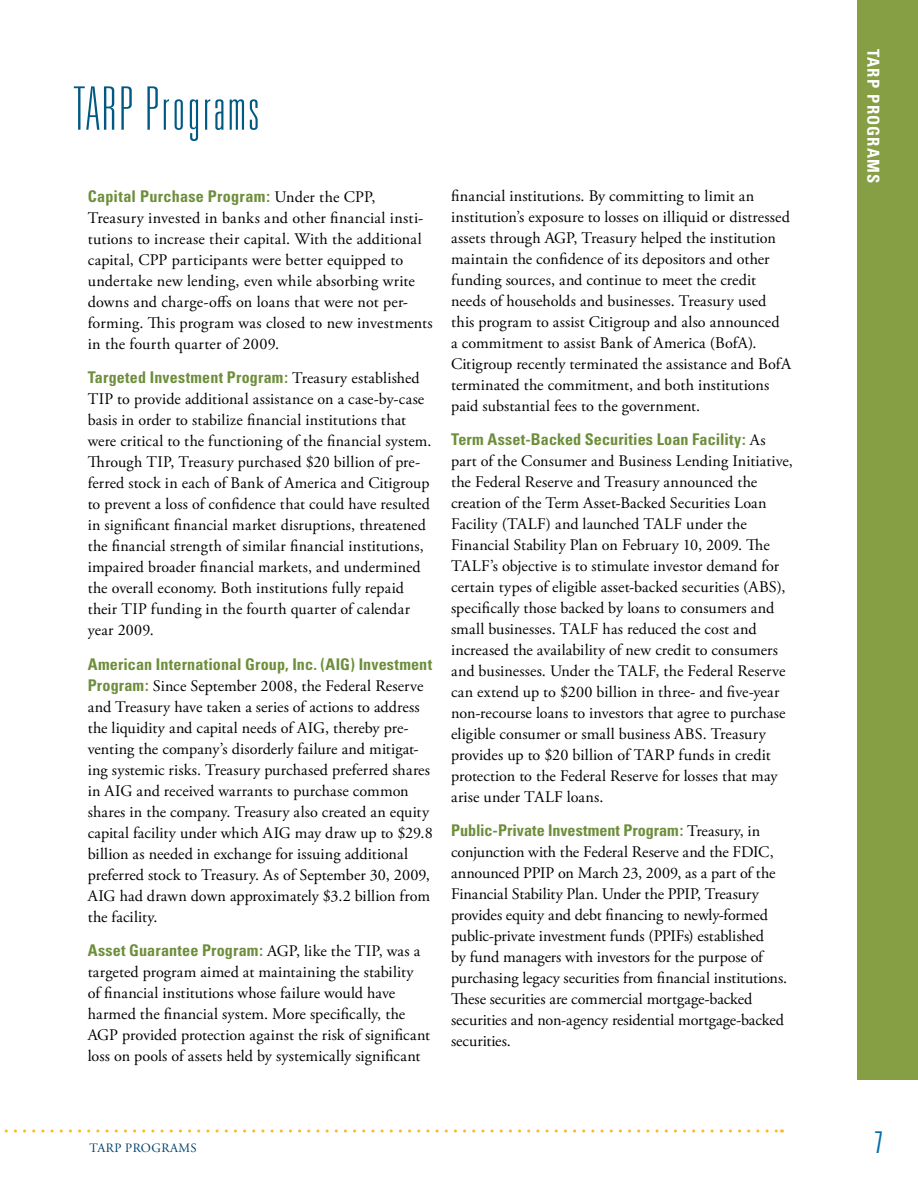
<style>
.page{position:relative;width:918px;height:1188px;background:#fff}
.page>*{position:absolute;margin:0;border:0;box-sizing:border-box;transform-origin:0 0}
.t1{font:100 ultra-condensed 60px "Univers";letter-spacing:.05em;color:#005983}
.t2{font:300 ultra-condensed 30px "Univers";color:#036aab}
.t3{font:700 condensed 16.5px "Univers";letter-spacing:.07em;color:#fff}
.t4{font:16.2px/21px "Adobe Garamond Pro";letter-spacing:.01em;color:#000}
.t5{font:700 condensed 16.2px "Univers";letter-spacing:.01em;color:#6d8e3b}
.t6{font:12.75px "Adobe Garamond Pro";letter-spacing:.035em;color:#00406c}
.s1{font-family:"Adobe Garamond Pro";font-weight:400;font-stretch:normal;color:#000}
.s2{font-family:"Univers";font-weight:700;font-stretch:condensed;color:#6d8e3b}
</style>
<div class="page">
<div style="left:857px;top:0;width:61px;height:1080px;background:#869f45"></div>
<svg style="left:4px;top:1130px;width:779px;height:2px"></svg>
<h1 class="t1" style="left:74px;top:78px;width:186px">TARP Programs</h1>
<p class="t5" style="left:88px;top:186px;width:289px">Capital Purchase Program: <span class="s1">Under the CPP,</span></p>
<p class="t4" style="left:88px;top:208px;width:347px">Treasury invested in banks and other financial insti&shy;tutions to increase their capital. With the additional capital, CPP participants were better equipped to undertake new lending, even while absorbing write downs and charge-offs on loans that were not per&shy;forming. This program was closed to new investments in the fourth quarter of 2009.</p>
<p class="t5" style="left:88px;top:368px;width:333px">Targeted Investment Program: <span class="s1">Treasury established</span></p>
<p class="t4" style="left:88px;top:389px;width:345px">TIP to provide additional assistance on a case-by-case basis in order to stabilize financial institutions that were critical to the functioning of the financial system.<br>Through TIP, Treasury purchased $20 billion of pre&shy;ferred stock in each of Bank of America and Citigroup to prevent a loss of confidence that could have resulted in significant financial market disruptions, threatened the financial strength of similar financial institutions, impaired broader financial markets, and undermined the overall economy. Both institutions fully repaid their TIP funding in the fourth quarter of calendar year 2009.</p>
<p class="t5" style="left:88px;top:654px;width:346px">American International Group, Inc. (AIG ) Investment</p>
<p class="t4" style="left:88px;top:676px;width:344px"><span class="s2">Program:</span> Since September 2008, the Federal Reserve and Treasury have taken a series of actions to address the liquidity and capital needs of AIG , thereby pre&shy;venting the company’s disorderly failure and mitigat&shy;ing systemic risks. Treasury purchased preferred shares in AIG</p>
<p class="t4" style="left:88px;top:781px;width:343px;text-indent:49px">and received warrants to purchase common shares in the company. Treasury also created an equity capital facility under which AIG</p>
<p class="t4" style="left:88px;top:823px;width:346px;text-indent:207px">may draw up to $29.8 billion as needed in exchange for issuing additional preferred stock to Treasury. As of September 30, 2009,<br>AIG</p>
<p class="t4" style="left:88px;top:886px;width:344px;text-indent:32px">had drawn down approximately $3.2 billion from the facility.</p>
<p class="t5" style="left:88px;top:941px;width:334px">Asset Guarantee Program: <span class="s1">AGP, like the TIP, was a</span></p>
<p class="t4" style="left:88px;top:962px;width:344px">targeted program aimed at maintaining the stability of financial institutions whose failure would have harmed the financial system. More specifically, the AGP provided protection against the risk of significant loss on pools of assets held by systemically significant</p>
<p class="t4" style="left:451px;top:186px;width:341px">financial institutions. By committing to limit an institution’s exposure to losses on illiquid or distressed assets through AGP, Treasury helped the institution maintain the confidence of its depositors and other funding sources, and continue to meet the credit needs of households and businesses. Treasury used this program to assist Citigroup and also announced<br>a commitment to assist Bank of America (BofA).<br>Citigroup recently terminated the assistance and BofA terminated the commitment, and both institutions paid substantial fees to the government.</p>
<p class="t5" style="left:451px;top:429px;width:316px">Term Asset-Backed Securities Loan Facility: <span class="s1">As</span></p>
<p class="t4" style="left:451px;top:451px;width:343px">part of the Consumer and Business Lending Initiative, the Federal Reserve and Treasury announced the creation of the Term Asset-Backed Securities Loan Facility (TALF) and launched TALF</p>
<p class="t4" style="left:451px;top:514px;width:336px;text-indent:235px">under the Financial Stability Plan on February 10, 2009. The TALF ’s objective is to stimulate investor demand for certain types of eligible asset-backed securities (ABS), specifically those backed by loans to consumers and small businesses. TALF</p>
<p class="t4" style="left:451px;top:619px;width:336px;text-indent:151px">has reduced the cost and increased the availability of new credit to consumers and businesses. Under the TALF, the Federal Reserve can extend up to $200 billion in three- and five-year non-recourse loans to investors that agree to purchase eligible consumer or small business ABS . Treasury provides up to $20 billion of TARP funds in credit protection to the Federal Reserve for losses that may arise under TALF</p>
<p class="t4" style="left:567px;top:787px;width:38px">loans.</p>
<p class="t5" style="left:451px;top:821px;width:311px">Public-Private Investment Program: <span class="s1">Treasury, in</span></p>
<p class="t4" style="left:451px;top:842px;width:337px">conjunction with the Federal Reserve and the FDIC, announced PPIP on March 23, 2009, as a part of the Financial Stability Plan. Under the PPIP, Treasury provides equity and debt financing to newly-formed public-private investment funds (PPIFs) established<br>by fund managers with investors for the purpose of purchasing legacy securities from financial institutions.<br>These securities are commercial mortgage-backed securities and non-agency residential mortgage-backed securities.</p>
<p class="t6" style="left:89px;top:1140px;width:109px">TARP Programs</p>
<p class="t3" style="left:884px;top:49px;width:136px;rotate:90deg">TARP Programs</p>
<h2 class="t2" style="left:874px;top:1126px;width:10px">7</h2>
</div>
